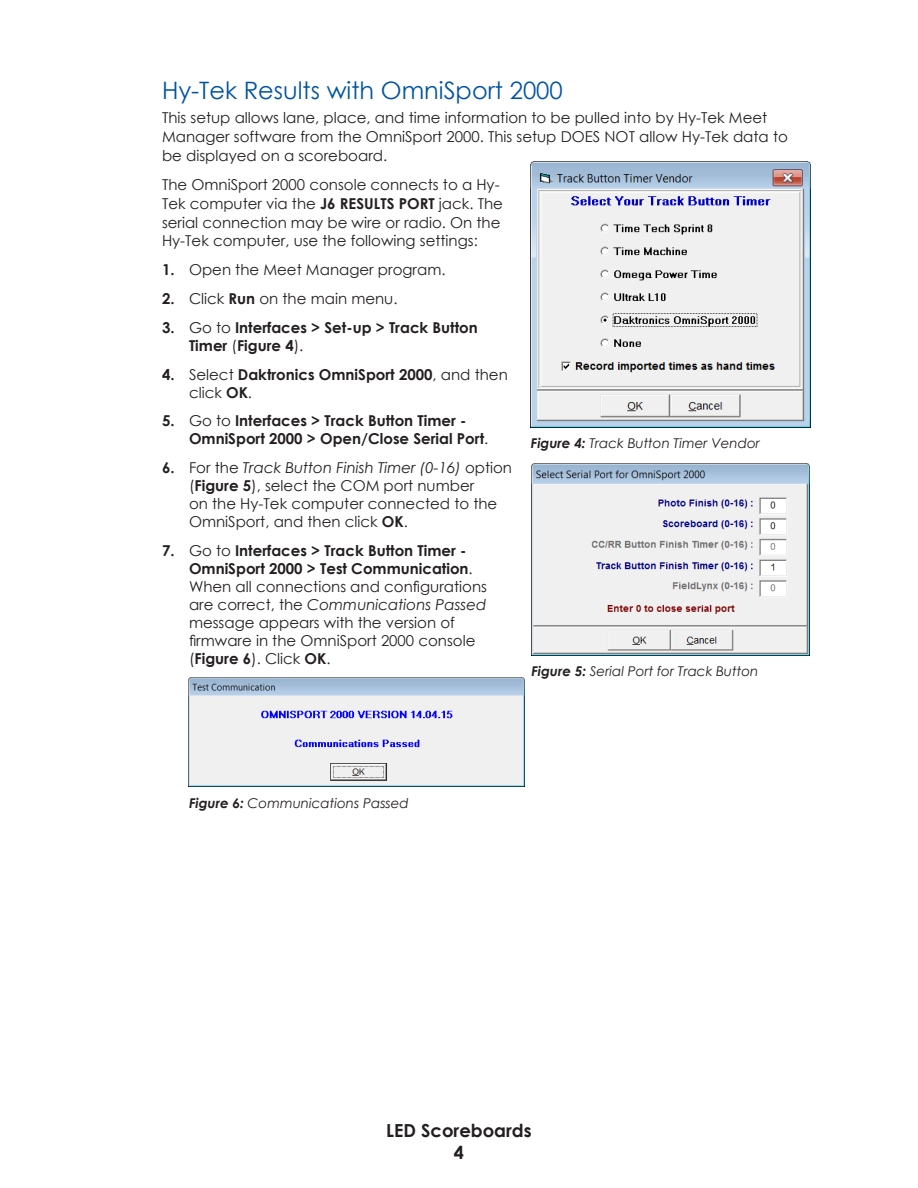
<style>
.page{position:relative;width:918px;height:1188px;background:#fff}
.page>*{position:absolute;margin:0;border:0;box-sizing:border-box;transform-origin:0 0}
.Heading_2{font:24px "Century Gothic";color:#0153a0}
.t1{font:700 18px/22.5px "Century Gothic";color:#231f20;text-align:center}
.Intro_Text{font:15px/18px "Century Gothic";color:#231f20}
.t2{font:700 15px/18px "Century Gothic";color:#231f20}
.Body_Text{font:15px/18.8px "Century Gothic";color:#231f20}
.t3{font:italic 13.5px "Century Gothic";color:#231f20}
.s1{font-weight:700}
.s2{font-weight:400}
.s3{font-style:italic}
</style>
<div class="page">
<img style="left:531px;top:162px;width:279px;height:265px">
<img style="left:531px;top:464px;width:279px;height:191px">
<img style="left:189px;top:678px;width:335px;height:109px">
<p class="Heading_2" style="left:162px;top:74px;width:402px">Hy-Tek Results with OmniSport 2000</p>
<p class="Intro_Text" style="left:162px;top:108px;width:627px;line-height:18.8px">This setup allows lane, place, and time information to be pulled into by Hy-Tek Meet<br>Manager software from the OmniSport 2000. This setup DOES NOT allow Hy-Tek data to be displayed on a scoreboard.</p>
<p class="Body_Text" style="left:162px;top:175px;width:342px">The OmniSport 2000 console connects to a Hy-Tek computer via the <span class="s1">J6 RESULTS PORT</span> jack. The serial connection may be wire or radio. On the Hy-Tek computer, use the following settings:</p>
<p class="Intro_Text" style="left:162px;top:261px;width:285px"><span class="s1">1.</span> Open the Meet Manager program.</p>
<p class="Intro_Text" style="left:162px;top:289px;width:237px"><span class="s1">2.</span> Click <span class="s1">Run</span> on the main menu.</p>
<p class="t2" style="left:189px;top:318px;width:290px;text-indent:-27px">3. <span class="s2">Go to</span> Interfaces &gt; Set-up &gt; Track Button<br>Timer <span class="s2">(</span>Figure 4<span class="s2">).</span></p>
<p class="t2" style="left:189px;top:365px;width:320px;text-indent:-27px">4. <span class="s2">Select</span> Daktronics OmniSport 2000<span class="s2">, and then click</span> OK<span class="s2">.</span></p>
<p class="t2" style="left:189px;top:411px;width:301px;text-indent:-27px">5. <span class="s2">Go to</span> Interfaces &gt; Track Button Timer -<br>OmniSport 2000 &gt; Open/Close Serial Port<span class="s2">.</span></p>
<p class="Intro_Text" style="left:189px;top:459px;width:325px;text-indent:-27px"><span class="s1">6.</span> For the <span class="s3">Track Button Finish Timer (0-16)</span> option (<span class="s1">Figure 5</span>), select the COM port number<br>on the Hy-Tek computer connected to the OmniSport, and then click <span class="s1">OK</span>.</p>
<p class="Intro_Text" style="left:189px;top:541px;width:299px;text-indent:-27px"><span class="s1">7.</span> Go to <span class="s1">Interfaces &gt; Track Button Timer - OmniSport 2000 &gt; Test Communication</span>.<br>When all connections and configurations are correct, the <span class="s3">Communications Passed </span>message appears with the version of firmware in the OmniSport 2000 console (<span class="s1">Figure 6</span>). Click <span class="s1">OK</span>.</p>
<p class="t3" style="left:531px;top:434px;width:231px"><span class="s1">Figure 4:</span> Track Button Timer Vendor</p>
<p class="t3" style="left:531px;top:662px;width:229px"><span class="s1">Figure 5:</span> Serial Port for Track Button</p>
<p class="t3" style="left:189px;top:793px;width:221px"><span class="s1">Figure 6:</span> Communications Passed</p>
<p class="t1" style="left:386px;top:1118px;width:147px">LED Scoreboards<br>4</p>
</div>
